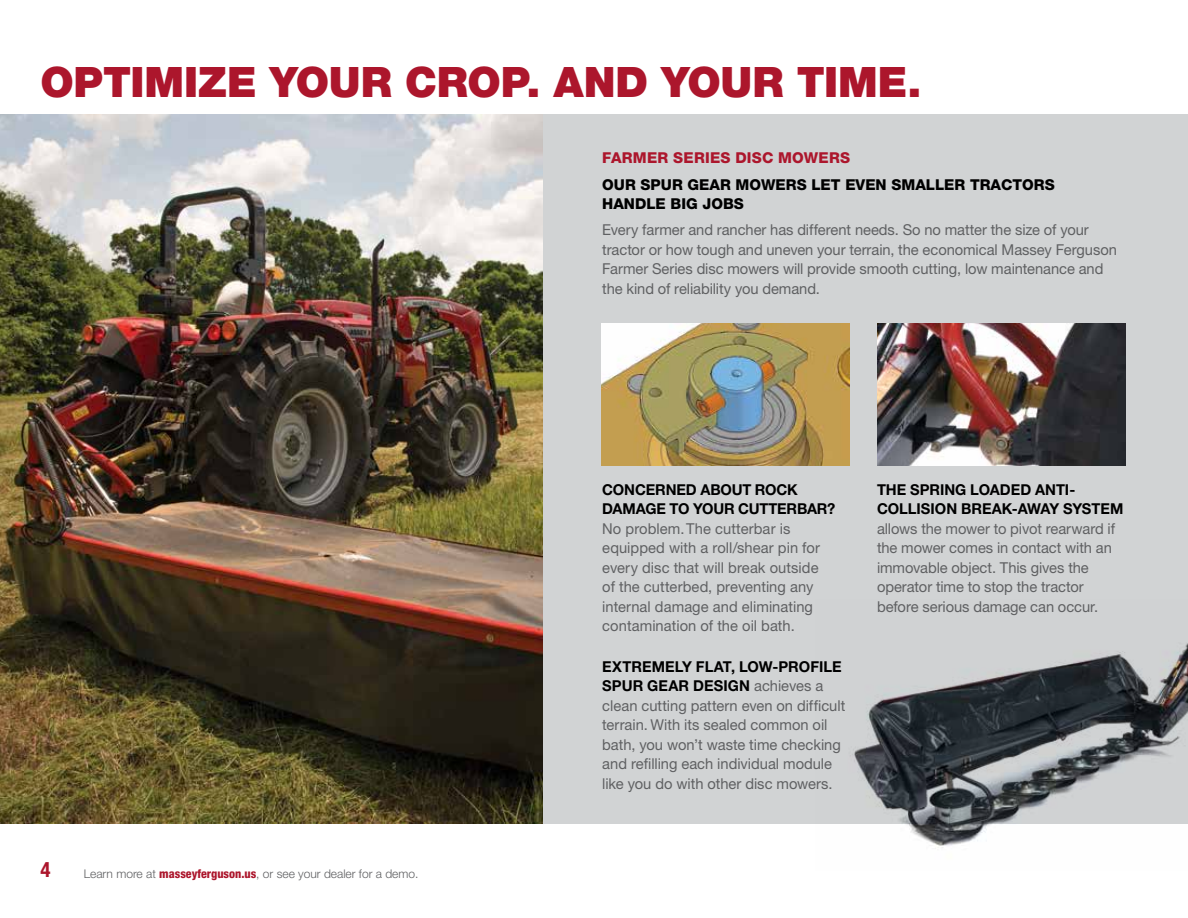
<style>
.page{position:relative;width:1188px;height:918px;background:#fff}
.page>*{position:absolute;margin:0;border:0;box-sizing:border-box;transform-origin:0 0}
.t1{font:900 42px "Helvetica Neue LT Std";letter-spacing:-.005em;color:#ac162c}
.t2{font:700 condensed 21px "Helvetica Neue LT Std";color:#ac162c}
.t3{font:15px/19.5px "Helvetica Neue LT Std";color:#5f6062}
.t4{font:700 15px/19.5px "Helvetica Neue LT Std";letter-spacing:-.005em;color:#000}
.t5{font:800 15px/19.5px "Helvetica Neue LT Std";color:#000}
.t6{font:800 15px "Helvetica Neue LT Std";letter-spacing:.015em;color:#ac162c}
.t7{font:300 12px "Helvetica Neue LT Std";color:#5f6062}
.s1{font-weight:800;font-stretch:condensed;color:#ac162c}
.s2{font-weight:700;color:#000}
</style>
<div class="page">
<div style="left:0;top:114px;width:1188px;height:710px;background:#d1d3d4"></div>
<img style="left:877px;top:323px;width:248px;height:142px">
<img style="left:0;top:114px;width:542px;height:710px">
<img style="left:850px;top:643px;width:338px;height:206px">
<img style="left:601px;top:323px;width:248px;height:142px">
<h1 class="t1" style="left:40px;top:57px;width:882px">OPTIMIZE YOUR CROP. AND YOUR TIME.</h1>
<p class="t6" style="left:602px;top:149px;width:249px">FARMER SERIES DISC MOWERS</p>
<p class="t5" style="left:602px;top:174px;width:454px">OUR SPUR GEAR MOWERS LET EVEN SMALLER TRACTORS<br>HANDLE BIG JOBS</p>
<p class="t3" style="left:602px;top:220px;width:516px">Every farmer and rancher has different needs. So no matter the size of your tractor or how tough and uneven your terrain, the economical Massey Ferguson Farmer Series disc mowers will provide smooth cutting, low maintenance and the kind of reliability you demand.</p>
<h2 class="t2" style="left:40px;top:857px;width:12px">4</h2>
<p class="t7" style="left:84px;top:866px;width:336px">Learn more at <span class="s1">masseyferguson.us</span>, or see your dealer for a demo.</p>
<p class="t4" style="left:602px;top:480px;width:235px">CONCERNED ABOUT ROCK<br>DAMAGE TO YOUR CUTTERBAR?</p>
<p class="t3" style="left:602px;top:519px;width:219px">No problem. The cutterbar is equipped with a roll/shear pin for every disc that will break outside of the cutterbed, preventing any internal damage and eliminating contamination of the oil bath.</p>
<p class="t3" style="left:602px;top:656px;width:245px"><span class="s2">EXTREMELY FLAT, LOW-PROFILE SPUR GEAR DESIGN</span> achieves a clean cutting pattern even on difficult terrain. With its sealed common oil bath, you won’t waste time checking and refilling each individual module like you do with other disc mowers.</p>
<p class="t4" style="left:877px;top:480px;width:248px">THE SPRING LOADED ANTI-<br>COLLISION BREAK-AWAY SYSTEM</p>
<p class="t3" style="left:877px;top:519px;width:240px">allows the mower to pivot rearward if the mower comes in contact with an immovable object. This gives the operator time to stop the tractor before serious damage can occur.</p>
</div>
